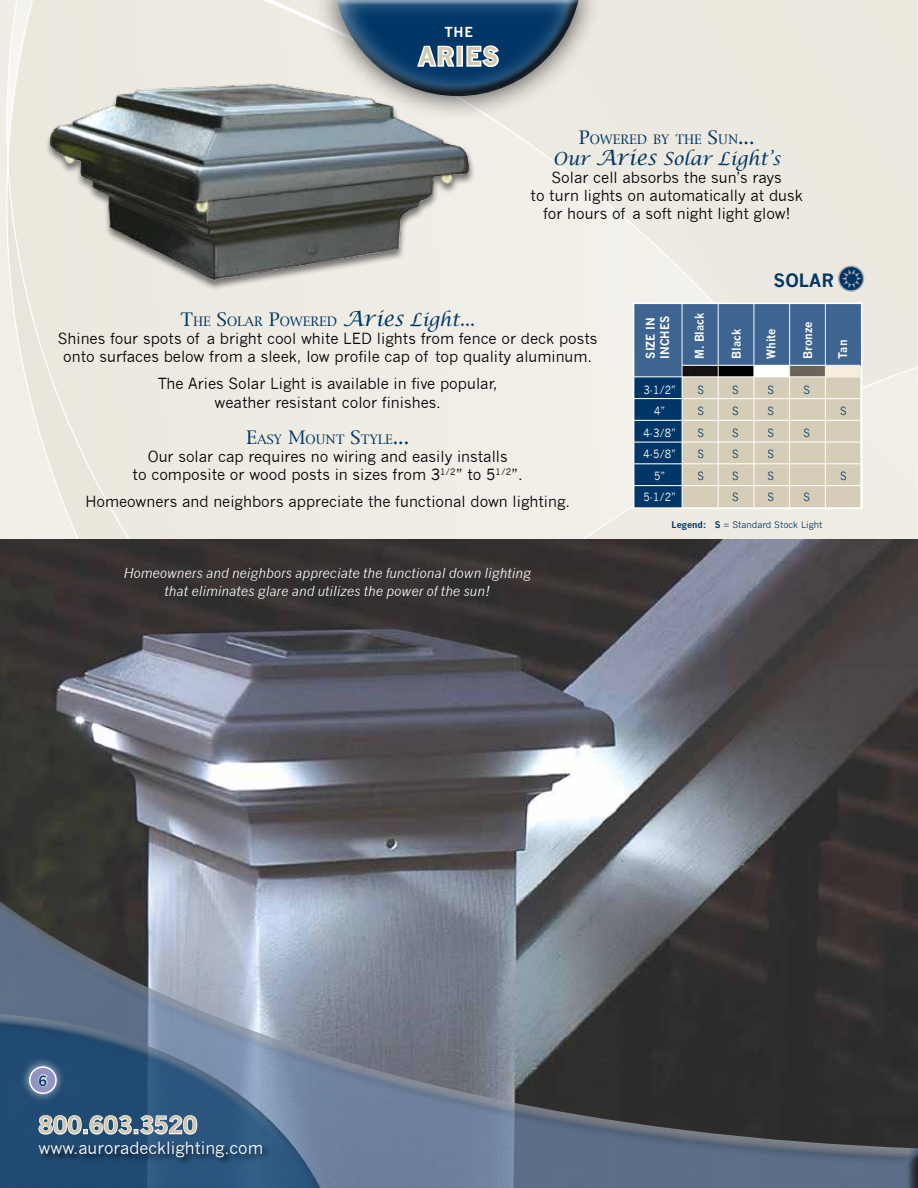
<style>
.page{position:relative;width:918px;height:1188px;background:#fff}
.page>*{position:absolute;margin:0;border:0;box-sizing:border-box;transform-origin:0 0}
.t1{font:700 24px "News Gothic";letter-spacing:.08em;color:#d1c8b0}
.t2{font:700 23.1px "News Gothic";color:#d1c8b0}
.t3{font:italic 18px "Lucida Calligraphy";color:#003767}
.t4{font:700 18px "News Gothic";color:#003767}
.t5{font:16.5px "News Gothic";color:#fff}
.t6{font:15px/18px "News Gothic";color:#000;text-align:center}
.t7{font:700 13.8px "News Gothic";color:#003767}
.t8{font:italic 13.5px/18px "News Gothic";color:#fff;text-align:center}
.t9{font:700 13.5px "News Gothic";color:#fff}
.t10{font:12.6px "New York";color:#003767}
.t11{font:700 11.7px/14.1px "News Gothic";color:#fff;scale:.94 1}
.t12{font:11.1px/21.5px "News Gothic";color:#fff;text-align:center;scale:.92 1}
.t13{font:11.1px "News Gothic";color:#003768;scale:.92 1}
.t14{font:9px "News Gothic";color:#003767}
.s1{font-size:18px}
.s2{font-size:21px}
.s3{font-family:"Lucida Calligraphy";font-style:italic;font-size:21px}
.s4{font-family:"Lucida Calligraphy";font-style:italic;font-size:18px}
.s5{font-weight:700}
</style>
<div class="page">
<div style="left:0;top:0;width:918px;height:1187px;background:#eeeae2"></div>
<img style="left:0;top:539px;width:918px;height:350px">
<img style="left:24px;top:83px;width:449px;height:219px">
<div style="left:313px;top:0;width:290px;height:121px;background:#000;opacity:.75"></div>
<div style="left:331px;top:0;width:253px;height:36px;background:#fff;opacity:.75"></div>
<div style="left:337px;top:0;width:252px;height:103px;background:#000;opacity:.75"></div>
<hr style="left:682px;top:303px;width:1px;height:207px;background:#fff">
<svg style="left:633px;top:302px;width:230px;height:207px;background:#8e9ca5"></svg>
<div style="left:825px;top:366px;width:35px;height:10px;background:#f6eddd"></div>
<svg style="left:839px;top:266px;width:24px;height:25px"></svg>
<div style="left:838px;top:266px;width:26px;height:26px;border:2px solid #a7a9ac;border-radius:50%"></div>
<svg style="left:842px;top:269px;width:20px;height:19px"></svg>
<div style="left:846px;top:273px;width:11px;height:11px;background:#003768;border-radius:50%"></div>
<div style="left:0;top:889px;width:918px;height:299px;background:#fff;opacity:.75"></div>
<div style="left:0;top:1148px;width:918px;height:40px;background:#000;opacity:.75"></div>
<div style="left:0;top:1012px;width:329px;height:176px;background:#000;opacity:.5"></div>
<div style="left:0;top:1012px;width:318px;height:176px;background:#fff;opacity:.75"></div>
<div style="left:0;top:1130px;width:329px;height:58px;background:#000;opacity:.75"></div>
<div style="left:20px;top:1057px;width:46px;height:46px;background:#fff;opacity:.75"></div>
<div style="left:30px;top:1067px;width:26px;height:26px;background:#9394c1;border-radius:50%"></div>
<div style="left:29px;top:1066px;width:28px;height:28px;border:2px solid #fff;border-radius:50%"></div>
<svg style="left:38px;top:1074px;width:10px;height:13px"></svg>
<svg style="left:38px;top:1114px;width:160px;height:22px;background:#738ea8"></svg>
<div style="left:38px;top:1141px;width:233px;height:25px;background:#000;opacity:.75"></div>
<p class="t9" style="left:444px;top:23px;width:30px">THE</p>
<h1 class="t1" style="left:419px;top:42px;width:81px">ARIES</h1>
<p class="t10" style="left:579px;top:131px;width:177px"><span class="s1">P</span>OWERED BY THE <span class="s1">S</span>UN<span class="s1">...</span></p>
<p class="t3" style="left:553px;top:148px;width:229px">Our <span class="s2">Aries</span> Solar Light’s</p>
<p class="t6" style="left:531px;top:169px;width:274px">Solar cell absorbs the sun’s rays<br>to turn lights on automatically at dusk for hours of a soft night light glow!</p>
<p class="t4" style="left:774px;top:270px;width:62px">SOLAR</p>
<p class="t10" style="left:180px;top:313px;width:296px"><span class="s1">T</span>HE <span class="s1">S</span>OLAR <span class="s1">P</span>OWERED <span class="s3">Aries</span> <span class="s4">Light...</span></p>
<p class="t6" style="left:58px;top:329px;width:541px">Shines four spots of a bright cool white LED lights from fence or deck posts onto surfaces below from a sleek, low profile cap of top quality aluminum.</p>
<p class="t6" style="left:158px;top:374px;width:341px;line-height:19.5px">The Aries Solar Light is available in five popular, weather resistant color finishes.</p>
<p class="t10" style="left:246px;top:432px;width:164px"><span class="s1">E</span>ASY <span class="s1">M</span>OUNT <span class="s1">S</span>TYLE<span class="s1">...</span></p>
<p class="t6" style="left:133px;top:448px;width:392px">Our solar cap requires no wiring and easily installs<br>to composite or wood posts in sizes from 3<sup>1/2</sup>” to 5<sup>1/2</sup>”.</p>
<p class="t6" style="left:85px;top:493px;width:486px">Homeowners and neighbors appreciate the functional down lighting.</p>
<p class="t8" style="left:123px;top:564px;width:409px">Homeowners and neighbors appreciate the functional down lighting that eliminates glare and utilizes the power of the sun!</p>
<p class="t11" style="left:643px;top:359px;width:47px;rotate:-90deg">SIZE IN<br>INCHES</p>
<p class="t11" style="left:692px;top:359px;width:51px;rotate:-90deg">M. Black</p>
<p class="t11" style="left:729px;top:359px;width:33px;rotate:-90deg">Black</p>
<p class="t11" style="left:764px;top:359px;width:34px;rotate:-90deg">White</p>
<p class="t11" style="left:801px;top:359px;width:41px;rotate:-90deg">Bronze</p>
<p class="t11" style="left:836px;top:359px;width:22px;rotate:-90deg">Tan</p>
<p class="t12" style="left:644px;top:379px;width:37px">3-1/2”<br>4”<br>4-3/8”<br>4-5/8”<br>5”<br>5-1/2”</p>
<p class="t13" style="left:698px;top:383px;width:9px">S</p>
<p class="t13" style="left:732px;top:383px;width:9px">S</p>
<p class="t13" style="left:767px;top:383px;width:9px">S</p>
<p class="t13" style="left:803px;top:383px;width:9px">S</p>
<p class="t13" style="left:698px;top:405px;width:9px">S</p>
<p class="t13" style="left:732px;top:405px;width:9px">S</p>
<p class="t13" style="left:767px;top:405px;width:9px">S</p>
<p class="t13" style="left:840px;top:405px;width:9px">S</p>
<p class="t13" style="left:698px;top:426px;width:9px">S</p>
<p class="t13" style="left:732px;top:426px;width:9px">S</p>
<p class="t13" style="left:767px;top:426px;width:9px">S</p>
<p class="t13" style="left:803px;top:426px;width:9px">S</p>
<p class="t13" style="left:698px;top:448px;width:9px">S</p>
<p class="t13" style="left:732px;top:448px;width:9px">S</p>
<p class="t13" style="left:767px;top:448px;width:9px">S</p>
<p class="t13" style="left:698px;top:469px;width:9px">S</p>
<p class="t13" style="left:732px;top:469px;width:9px">S</p>
<p class="t13" style="left:767px;top:469px;width:9px">S</p>
<p class="t13" style="left:840px;top:469px;width:9px">S</p>
<p class="t13" style="left:732px;top:491px;width:9px">S</p>
<p class="t13" style="left:767px;top:491px;width:9px">S</p>
<p class="t13" style="left:803px;top:491px;width:9px">S</p>
<p class="t14" style="left:672px;top:519px;width:152px"><span class="s5">Legend: S</span> = Standard Stock Light</p>
<p class="t7" style="left:39px;top:1072px;width:10px">6</p>
<h2 class="t2" style="left:39px;top:1111px;width:160px">800.603.3520</h2>
<p class="t5" style="left:39px;top:1139px;width:226px">www.auroradecklighting.com</p>
</div>
